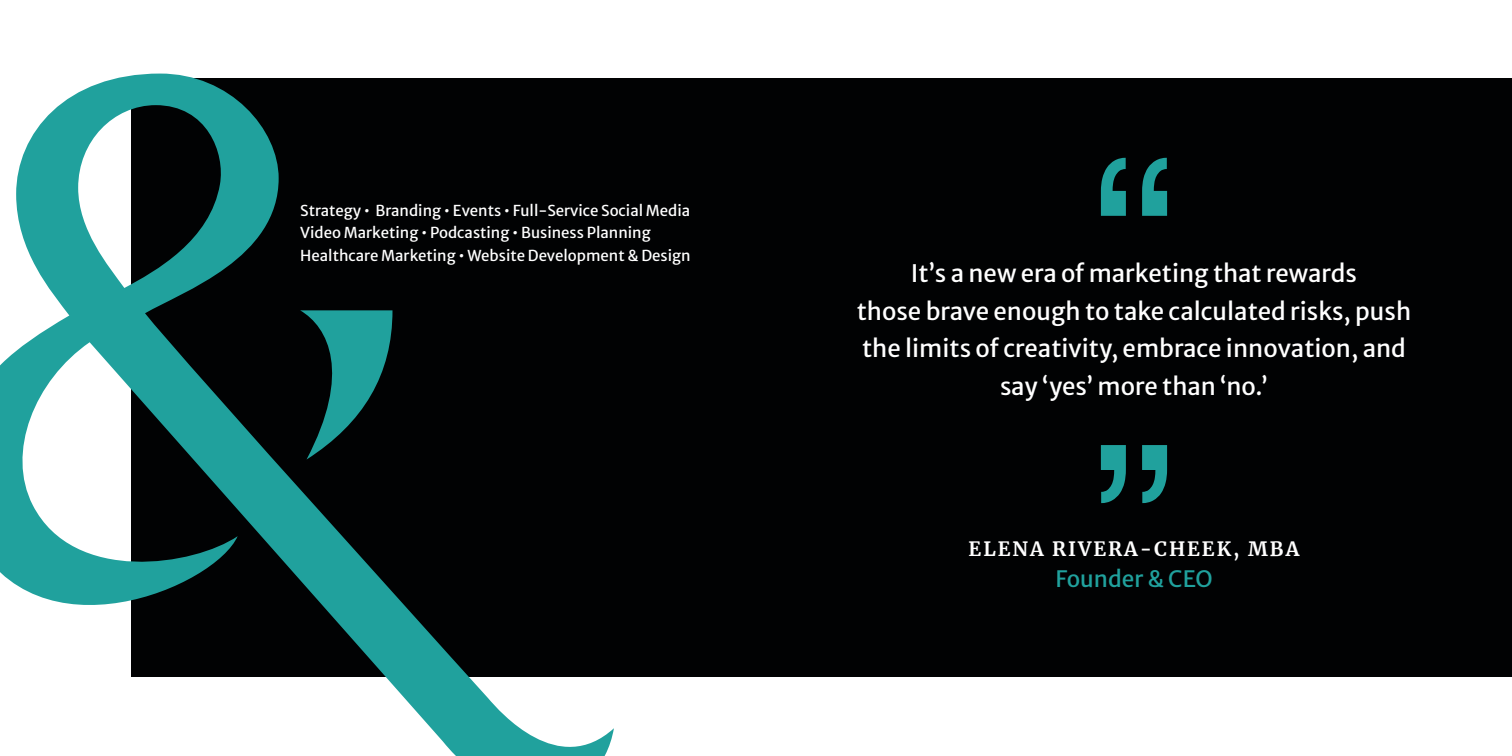
<style>
.page{position:relative;width:1512px;height:756px;background:#fff}
.page>*{position:absolute;margin:0;border:0;box-sizing:border-box;transform-origin:0 0}
.t1{font:225px "Helvetica Neue";color:#20a19d}
.t2{font:24px/37.7px "Merriweather Sans";color:#fff;text-align:center}
.t3{font:22.5px "Merriweather Sans";color:#20a19d}
.t4{font:700 19.5px "Merriweather";letter-spacing:.1em;color:#fff}
.t5{font:15px/22.5px "Merriweather Sans";color:#fff}
</style>
<div class="page">
<div style="left:132px;top:79px;width:1380px;height:598px;background:#010203"></div>
<svg style="left:0;top:74px;width:614px;height:682px"></svg>
<p class="t5" style="left:300px;top:197px;width:392px">Strategy • Branding • Events • Full-Service Social Media<br>Video Marketing • Podcasting • Business Planning<br>Healthcare Marketing • Website Development &amp; Design</p>
<h1 class="t1" style="left:1086px;top:76px;width:97px">“</h1>
<p class="t2" style="left:857px;top:252px;width:556px">It’s a new era of marketing that rewards<br>those brave enough to take calculated risks, push the limits of creativity, embrace innovation, and say ‘yes’ more than ‘no.’</p>
<h1 class="t1" style="left:1182px;top:585px;width:97px;rotate:-180deg">“</h1>
<p class="t4" style="left:969px;top:535px;width:332px">ELENA RIVERA-CHEEK, MBA</p>
<p class="t3" style="left:1056px;top:559px;width:159px">Founder &amp; CEO</p>
</div>
